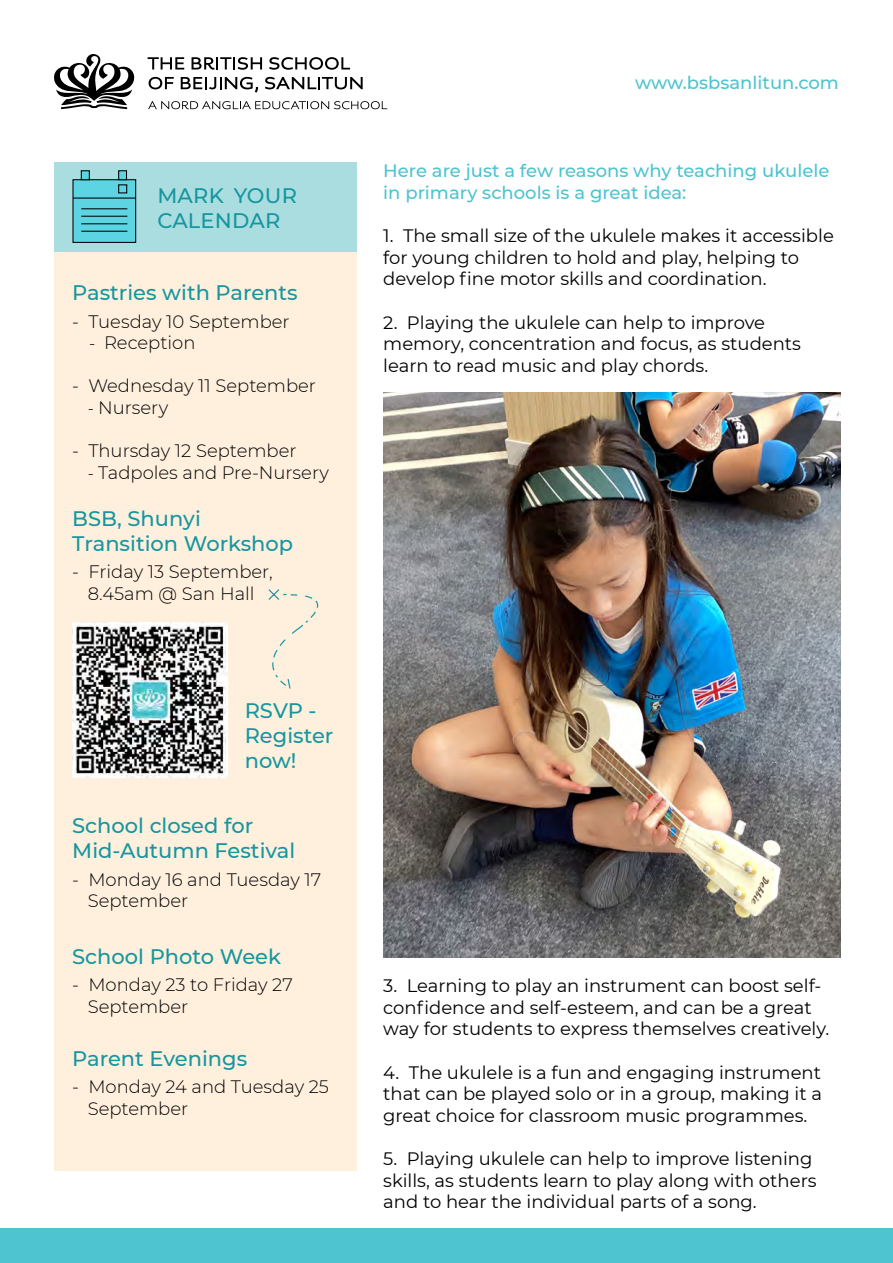
<style>
.page{position:relative;width:893px;height:1263px;background:#fff}
.page>*{position:absolute;margin:0;border:0;box-sizing:border-box;transform-origin:0 0}
.t1{font:500 21px/25.2px "Montserrat";color:#16969f}
.t2{font:18px/21.6px "Montserrat";color:#000}
.t3{font:300 18px/21.6px "Montserrat";color:#000}
.t4{font:500 18px/21.6px "Montserrat";color:#4dc4cf}
.s1{font-size:16.5px}
</style>
<div class="page">
<svg style="left:54px;top:54px;width:81px;height:55px"></svg>
<svg style="left:148px;top:101px;width:239px;height:8px"></svg>
<svg style="left:148px;top:57px;width:36px;height:13px"></svg>
<svg style="left:192px;top:57px;width:70px;height:13px"></svg>
<svg style="left:269px;top:57px;width:81px;height:13px"></svg>
<svg style="left:149px;top:77px;width:25px;height:12px"></svg>
<svg style="left:181px;top:77px;width:77px;height:16px"></svg>
<svg style="left:265px;top:77px;width:98px;height:12px"></svg>
<div style="left:0;top:1229px;width:893px;height:34px;background:#4dc4cf"></div>
<div style="left:54px;top:162px;width:302px;height:1008px;background:#fff0de"></div>
<div style="left:54px;top:162px;width:302px;height:89px;background:#aadddf"></div>
<div style="left:73px;top:180px;width:63px;height:62px;background:#5dd4e2"></div>
<div style="left:72px;top:179px;width:64px;height:64px;border:1px solid #000"></div>
<div style="left:81px;top:171px;width:8px;height:9px;background:#5dd4e2"></div>
<div style="left:81px;top:170px;width:9px;height:10px;border:1px solid #000"></div>
<div style="left:119px;top:171px;width:8px;height:9px;background:#5dd4e2"></div>
<div style="left:118px;top:170px;width:9px;height:10px;border:1px solid #000"></div>
<hr style="left:73px;top:198px;width:63px;height:1px;background:#000">
<hr style="left:81px;top:231px;width:46px;height:1px;background:#000">
<hr style="left:81px;top:223px;width:46px;height:1px;background:#000">
<hr style="left:81px;top:216px;width:46px;height:1px;background:#000">
<hr style="left:81px;top:208px;width:46px;height:1px;background:#000">
<div style="left:118px;top:184px;width:9px;height:9px;background:#5dd4e2;border:1px solid #000"></div>
<img style="left:383px;top:392px;width:457px;height:565px">
<img style="left:72px;top:622px;width:155px;height:155px">
<svg style="left:268px;top:589px;width:50px;height:100px"></svg>
<p class="t1" style="left:157px;top:182px;width:141px">MARK YOUR<br>CALENDAR</p>
<p class="t1" style="left:72px;top:279px;width:227px">Pastries with Parents</p>
<p class="t3" style="left:72px;top:310px;width:219px">- Tuesday 10 September</p>
<p class="t3" style="left:89px;top:331px;width:108px"><span class="s1">-</span> Reception</p>
<p class="t3" style="left:72px;top:375px;width:245px">- Wednesday 11 September</p>
<p class="t3" style="left:88px;top:396px;width:82px"><span class="s1">-</span> Nursery</p>
<p class="t3" style="left:72px;top:439px;width:226px">- Thursday 12 September</p>
<p class="t3" style="left:88px;top:461px;width:243px"><span class="s1">-</span> Tadpoles and Pre-Nursery</p>
<p class="t1" style="left:72px;top:505px;width:222px">BSB, Shunyi<br>Transition Workshop</p>
<p class="t3" style="left:72px;top:561px;width:202px;text-align:center">- Friday 13 September,<br>8.45am @ San Hall</p>
<p class="t1" style="left:245px;top:697px;width:90px">RSVP -<br>Register now!</p>
<p class="t1" style="left:72px;top:812px;width:225px">School closed for<br>Mid-Autumn Festival</p>
<p class="t3" style="left:88px;top:868px;width:235px;text-indent:-15px">- Monday 16 and Tuesday 17<br>September</p>
<p class="t1" style="left:72px;top:943px;width:210px">School Photo Week</p>
<p class="t3" style="left:88px;top:973px;width:207px;text-indent:-15px">- Monday 23 to Friday 27<br>September</p>
<p class="t1" style="left:72px;top:1045px;width:176px">Parent Evenings</p>
<p class="t3" style="left:88px;top:1075px;width:243px;text-indent:-15px">- Monday 24 and Tuesday 25<br>September</p>
<p class="t4" style="left:635px;top:71px;width:205px">www.bsbsanlitun.com</p>
<p class="t4" style="left:383px;top:159px;width:448px">Here are just a few reasons why teaching ukulele in primary schools is a great idea:</p>
<p class="t2" style="left:383px;top:224px;width:452px">1. The small size of the ukulele makes it accessible for young children to hold and play, helping to develop fine motor skills and coordination.</p>
<p class="t2" style="left:383px;top:311px;width:419px">2. Playing the ukulele can help to improve memory, concentration and focus, as students learn to read music and play chords.</p>
<p class="t2" style="left:383px;top:974px;width:448px">3. Learning to play an instrument can boost self&shy;confidence and self-esteem, and can be a great way for students to express themselves creatively.</p>
<p class="t2" style="left:383px;top:1061px;width:440px;text-align:justify">4. The ukulele is a fun and engaging instrument that can be played solo or in a group, making it a great choice for classroom music programmes.</p>
<p class="t2" style="left:383px;top:1147px;width:435px">5. Playing ukulele can help to improve listening skills, as students learn to play along with others and to hear the individual parts of a song.</p>
</div>
